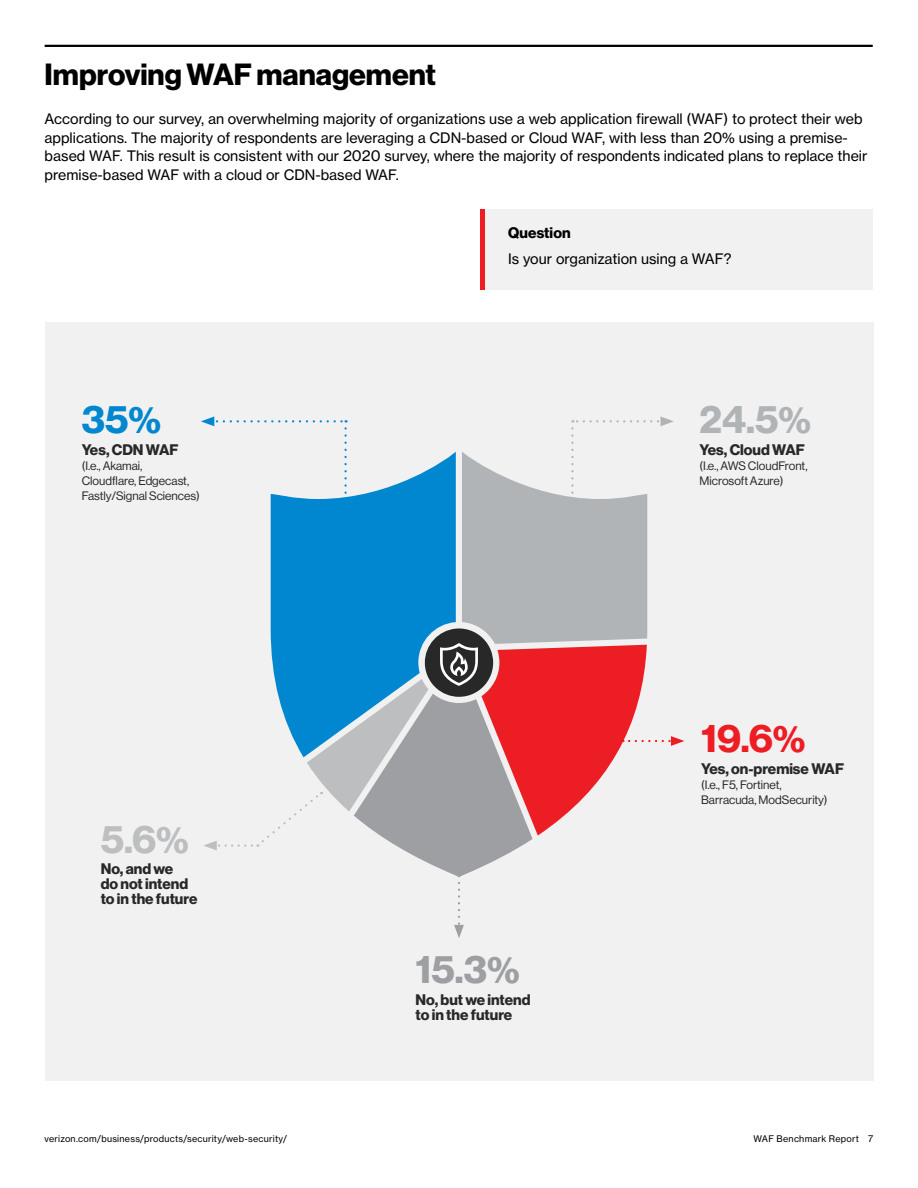
<style>
.page{position:relative;width:918px;height:1188px;background:#fff}
.page>*{position:absolute;margin:0;border:0;box-sizing:border-box;transform-origin:0 0}
.t1{font:700 37.5px "Verizon NHGDS";color:#b1b4b6}
.t2{font:700 37.5px "Verizon NHGDS";color:#9d9fa2}
.t3{font:700 37.5px "Verizon NHGDS";color:#ed1d24}
.t4{font:700 37.5px "Verizon NHGDS";color:#bcbec0}
.t5{font:700 37.5px "Verizon NHGDS";color:#0087cf}
.t6{font:700 30px "Verizon NHGDS";color:#000}
.t7{font:700 15px/15px "Verizon NHGDS";color:#292829}
.t8{font:700 15px "Verizon NHGDS";letter-spacing:.01em;color:#000}
.t9{font:14.25px/18.8px "Verizon NHGTX";color:#000}
.t10{font:12px/15px "Verizon NHGDS";color:#292829}
.t11{font:9px "Verizon NHGTX";letter-spacing:.03em;color:#000}
</style>
<div class="page">
<div style="left:45px;top:322px;width:828px;height:759px;background:#f1f1f2"></div>
<hr style="left:45px;top:45px;width:828px;height:2px;background:#000">
<div style="left:481px;top:209px;width:392px;height:81px;background:#f1f1f2"></div>
<hr style="left:481px;top:209px;width:4px;height:81px;background:#ed1d24">
<svg style="left:201px;top:416px;width:483px;height:522px"></svg>
<h2 class="t6" style="left:45px;top:57px;width:393px">Improving WAF management</h2>
<p class="t9" style="left:45px;top:109px;width:824px">According to our survey, an overwhelming majority of organizations use a web application firewall (WAF) to protect their web applications. The majority of respondents are leveraging a CDN-based or Cloud WAF, with less than 20% using a premise&shy;based WAF. This result is consistent with our 2020 survey, where the majority of respondents indicated plans to replace their premise-based WAF with a cloud or CDN-based WAF.</p>
<h1 class="t5" style="left:82px;top:398px;width:81px">35%</h1>
<p class="t7" style="left:82px;top:442px;width:98px">Yes, CDN WAF</p>
<p class="t10" style="left:82px;top:458px;width:120px">(I.e., Akamai,<br>Cloudflare, Edgecast,<br>Fastly/Signal Sciences)</p>
<h1 class="t4" style="left:101px;top:818px;width:89px">5.6%</h1>
<p class="t7" style="left:101px;top:861px;width:98px">No, and we<br>do not intend to in the future</p>
<p class="t8" style="left:508px;top:224px;width:64px">Question</p>
<p class="t9" style="left:508px;top:249px;width:225px">Is your organization using a WAF?</p>
<h1 class="t1" style="left:700px;top:398px;width:113px">24.5%</h1>
<p class="t7" style="left:700px;top:442px;width:107px">Yes, Cloud WAF</p>
<p class="t10" style="left:700px;top:458px;width:109px">(I.e., AWS CloudFront,<br>Microsoft Azure)</p>
<h1 class="t3" style="left:701px;top:717px;width:106px">19.6%</h1>
<h1 class="t2" style="left:416px;top:948px;width:106px">15.3%</h1>
<p class="t7" style="left:416px;top:992px;width:116px">No, but we intend to in the future</p>
<p class="t7" style="left:701px;top:760px;width:144px">Yes, on-premise WAF</p>
<p class="t10" style="left:701px;top:777px;width:128px">(I.e., F5, Fortinet,<br>Barracuda, ModSecurity)</p>
<p class="t11" style="left:45px;top:1133px;width:244px">verizon.com/business/products/security/web-security/</p>
<p class="t11" style="left:753px;top:1133px;width:121px">WAF Benchmark Report 7</p>
</div>
